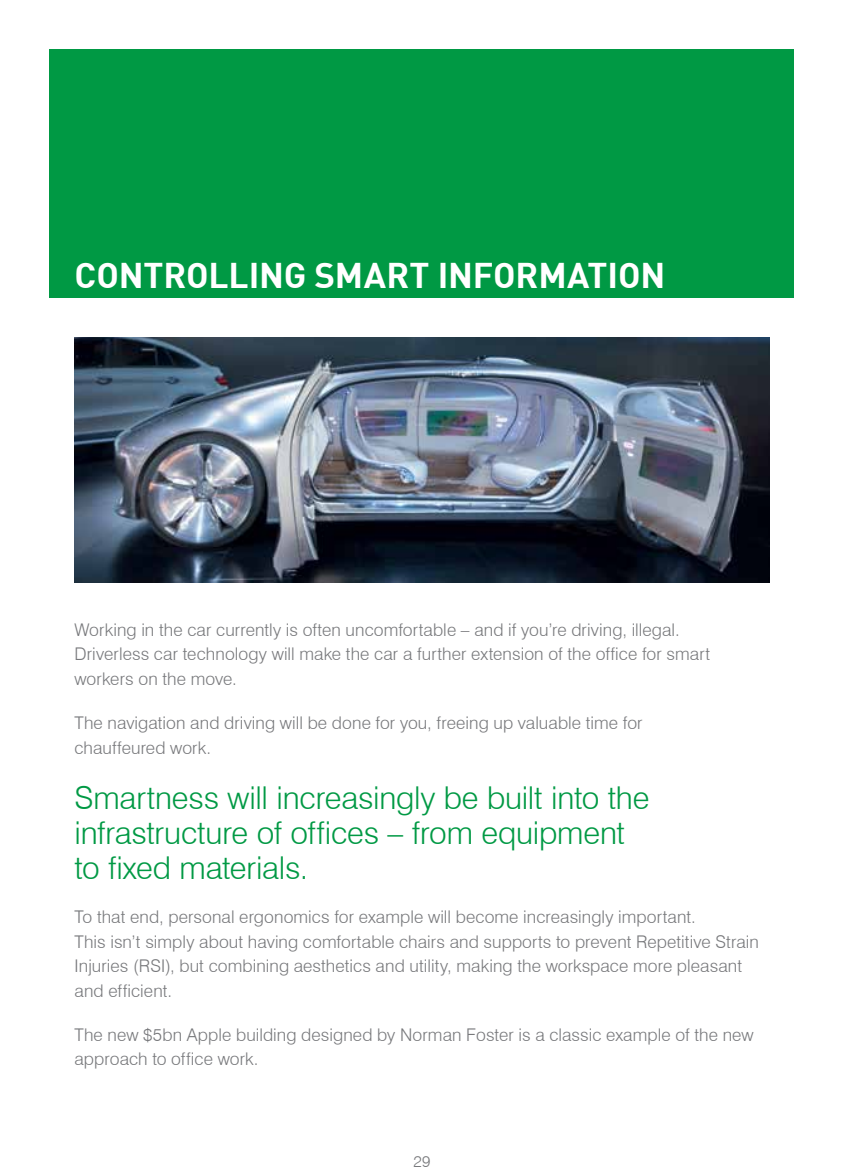
<style>
.page{position:relative;width:844px;height:1176px;background:#fff}
.page>*{position:absolute;margin:0;border:0;box-sizing:border-box;transform-origin:0 0}
.t1{font:700 35px "DIN";letter-spacing:-.005em;color:#fff}
.t2{font:300 31.5px/35px "Swiss 721 BT";letter-spacing:-.005em;color:#094}
.t3{font:300 17.5px/24.5px "Swiss 721 BT";letter-spacing:.005em;color:#77787b}
.t4{font:300 15.75px "Swiss 721 BT";color:#77787b}
</style>
<div class="page">
<div style="left:50px;top:50px;width:744px;height:248px;background:#094"></div>
<img style="left:74px;top:337px;width:695px;height:246px">
<h1 class="t1" style="left:74px;top:253px;width:592px">CONTROLLING SMART INFORMATION</h1>
<p class="t3" style="left:74px;top:617px;width:637px">Working in the car currently is often uncomfortable – and if you’re driving, illegal.<br>Driverless car technology will make the car a further extension of the office for smart workers on the move.</p>
<p class="t3" style="left:74px;top:710px;width:569px">The navigation and driving will be done for you, freeing up valuable time for chauffeured work.</p>
<h2 class="t2" style="left:74px;top:779px;width:576px">Smartness will increasingly be built into the infrastructure of offices – from equipment to fixed materials.</h2>
<p class="t3" style="left:74px;top:904px;width:685px">To that end, personal ergonomics for example will become increasingly important.<br>This isn’t simply about having comfortable chairs and supports to prevent Repetitive Strain Injuries (RSI), but combining aesthetics and utility, making the workspace more pleasant and efficient.</p>
<p class="t3" style="left:74px;top:1022px;width:680px">The new $5bn Apple building designed by Norman Foster is a classic example of the new approach to office work.</p>
<p class="t4" style="left:413px;top:1152px;width:19px">29</p>
</div>
